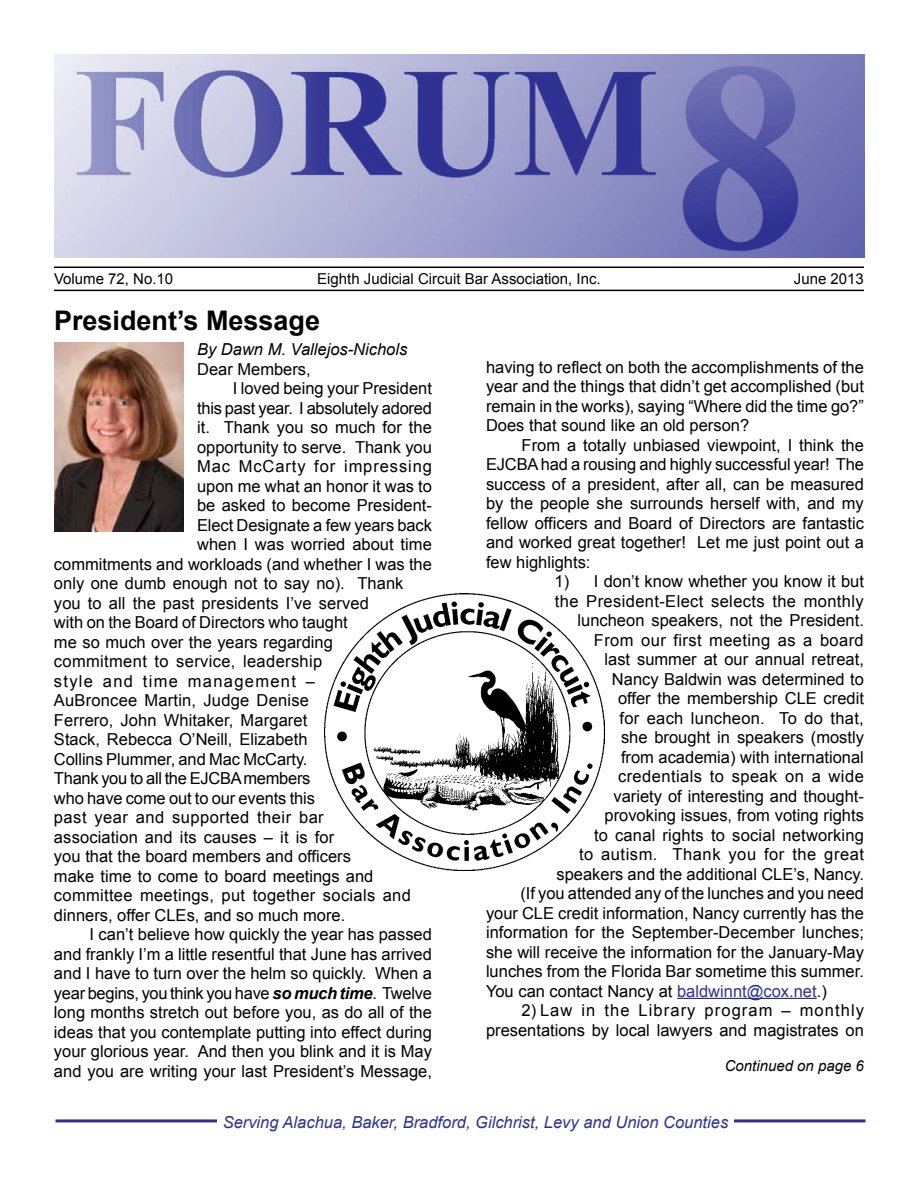
<style>
.page{position:relative;width:918px;height:1188px;background:#fff}
.page>*{position:absolute;margin:0;border:0;box-sizing:border-box;transform-origin:0 0}
.t1{font:700 27px "Arial";color:#000}
.t2{font:16.5px/19.5px "Arial";color:#000;text-align:justify}
.t3{font:16.5px "Arial";letter-spacing:.02em;color:#000}
.t4{font:16.5px "Arial";letter-spacing:.025em;color:#000}
.t5{font:italic 16.5px "Arial";color:#2e3192}
.t6{font:16.5px "Arial";letter-spacing:.03em;color:#000}
.t7{font:16.5px "Arial";letter-spacing:-.02em;color:#000}
.t8{font:italic 16.5px "Arial";color:#000}
.t9{font:16.5px "Arial";letter-spacing:.055em;color:#000}
.t10{font:16.5px "Arial";letter-spacing:.08em;color:#000}
.t11{font:15px "Arial";color:#000}
.t12{font:italic 15px "Arial";color:#000}
.s1{font-weight:700;font-style:italic}
.s2{color:#2e3192}
</style>
<div class="page">
<hr style="left:677px;top:998px;width:140px;height:1px;background:#2e3192">
<hr style="left:56px;top:1119px;width:810px;height:3px;background:#2e3192">
<div style="left:217px;top:1112px;width:517px;height:17px;background:#fff"></div>
<img style="left:55px;top:55px;width:810px;height:202px">
<hr style="left:54px;top:267px;width:810px;height:1px;background:#000">
<hr style="left:54px;top:290px;width:810px;height:1px;background:#000">
<img style="left:324px;top:593px;width:280px;height:277px">
<img style="left:54px;top:342px;width:130px;height:189px">
<p class="t11" style="left:54px;top:269px;width:121px">Volume 72, No.10</p>
<p class="t11" style="left:317px;top:269px;width:285px">Eighth Judicial Circuit Bar Association, Inc.</p>
<p class="t11" style="left:794px;top:269px;width:72px">June 2013</p>
<h1 class="t1" style="left:54px;top:303px;width:268px">President’s Message</h1>
<p class="t8" style="left:197px;top:339px;width:212px">By Dawn M. Vallejos-Nichols</p>
<p class="t2" style="left:197px;top:359px;width:115px">Dear Members,</p>
<p class="t2" style="left:233px;top:379px;width:201px">I loved being your President</p>
<p class="t2" style="left:197px;top:398px;width:236px">this past year. I absolutely adored</p>
<p class="t2" style="left:197px;top:418px;width:236px">it. Thank you so much for the</p>
<p class="t2" style="left:197px;top:437px;width:236px">opportunity to serve. Thank you</p>
<p class="t9" style="left:197px;top:455px;width:236px">Mac McCarty for impressing</p>
<p class="t2" style="left:197px;top:476px;width:236px">upon me what an honor it was to</p>
<p class="t2" style="left:197px;top:496px;width:236px">be asked to become President-</p>
<p class="t2" style="left:197px;top:515px;width:236px">Elect Designate a few years back</p>
<p class="t2" style="left:197px;top:535px;width:236px">when I was worried about time</p>
<p class="t2" style="left:54px;top:554px;width:379px">commitments and workloads (and whether I was the</p>
<p class="t2" style="left:54px;top:574px;width:351px">only one dumb enough not to say no). Thank</p>
<p class="t2" style="left:54px;top:593px;width:317px">you to all the past presidents I’ve served</p>
<p class="t2" style="left:54px;top:613px;width:295px">with on the Board of Directors who taught</p>
<p class="t2" style="left:54px;top:632px;width:280px">me so much over the years regarding</p>
<p class="t3" style="left:54px;top:651px;width:270px">commitment to service, leadership</p>
<p class="t10" style="left:54px;top:670px;width:262px">style and time management –</p>
<p class="t2" style="left:54px;top:691px;width:256px">AuBroncee Martin, Judge Denise</p>
<p class="t2" style="left:54px;top:710px;width:255px">Ferrero, John Whitaker, Margaret</p>
<p class="t2" style="left:54px;top:730px;width:255px">Stack, Rebecca O’Neill, Elizabeth</p>
<p class="t2" style="left:54px;top:749px;width:255px">Collins Plummer, and Mac McCarty.</p>
<p class="t2" style="left:54px;top:769px;width:258px">Thank you to all the EJCBA members</p>
<p class="t2" style="left:54px;top:788px;width:263px">who have come out to our events this</p>
<p class="t6" style="left:54px;top:807px;width:271px">past year and supported their bar</p>
<p class="t2" style="left:54px;top:827px;width:282px">association and its causes – it is for</p>
<p class="t2" style="left:54px;top:847px;width:298px">you that the board members and officers</p>
<p class="t2" style="left:54px;top:866px;width:321px">make time to come to board meetings and</p>
<p class="t3" style="left:54px;top:885px;width:358px">committee meetings, put together socials and</p>
<p class="t2" style="left:54px;top:905px;width:293px">dinners, offer CLEs, and so much more.</p>
<p class="t2" style="left:90px;top:925px;width:344px">I can’t believe how quickly the year has passed</p>
<p class="t2" style="left:54px;top:944px;width:379px">and frankly I’m a little resentful that June has arrived</p>
<p class="t2" style="left:54px;top:964px;width:379px">and I have to turn over the helm so quickly. When a</p>
<p class="t7" style="left:54px;top:982px;width:379px">year begins, you think you have <span class="s1">so much time</span>. Twelve</p>
<p class="t2" style="left:54px;top:1003px;width:379px">long months stretch out before you, as do all of the</p>
<p class="t2" style="left:54px;top:1022px;width:379px">ideas that you contemplate putting into effect during</p>
<p class="t2" style="left:54px;top:1042px;width:379px">your glorious year. And then you blink and it is May</p>
<p class="t2" style="left:54px;top:1061px;width:379px">and you are writing your last President’s Message,</p>
<p class="t2" style="left:486px;top:357px;width:379px">having to reflect on both the accomplishments of the year and the things that didn’t get accomplished (but remain in the works), saying “Where did the time go?” Does that sound like an old person?</p>
<p class="t2" style="left:486px;top:435px;width:379px;text-indent:36px">From a totally unbiased viewpoint, I think the EJCBA had a rousing and highly successful year! The success of a president, after all, can be measured by the people she surrounds herself with, and my fellow officers and Board of Directors are fantastic and worked great together! Let me just point out a few highlights:</p>
<p class="t2" style="left:555px;top:572px;width:311px">1) I don’t know whether you know it but</p>
<p class="t4" style="left:555px;top:590px;width:310px">the President-Elect selects the monthly</p>
<p class="t2" style="left:577px;top:611px;width:288px">luncheon speakers, not the President.</p>
<p class="t4" style="left:594px;top:629px;width:271px">From our first meeting as a board</p>
<p class="t2" style="left:604px;top:650px;width:261px">last summer at our annual retreat,</p>
<p class="t2" style="left:612px;top:669px;width:253px">Nancy Baldwin was determined to</p>
<p class="t2" style="left:618px;top:689px;width:247px">offer the membership CLE credit</p>
<p class="t3" style="left:620px;top:707px;width:246px">for each luncheon. To do that,</p>
<p class="t2" style="left:621px;top:728px;width:245px">she brought in speakers (mostly</p>
<p class="t2" style="left:621px;top:747px;width:244px">from academia) with international</p>
<p class="t4" style="left:618px;top:766px;width:247px">credentials to speak on a wide</p>
<p class="t2" style="left:613px;top:786px;width:252px">variety of interesting and thought-</p>
<p class="t2" style="left:605px;top:806px;width:261px">provoking issues, from voting rights</p>
<p class="t2" style="left:594px;top:825px;width:272px">to canal rights to social networking</p>
<p class="t6" style="left:579px;top:844px;width:287px">to autism. Thank you for the great</p>
<p class="t2" style="left:557px;top:864px;width:309px">speakers and the additional CLE’s, Nancy.</p>
<p class="t2" style="left:521px;top:884px;width:345px">(If you attended any of the lunches and you need</p>
<p class="t2" style="left:486px;top:903px;width:379px">your CLE credit information, Nancy currently has the</p>
<p class="t2" style="left:486px;top:923px;width:380px">information for the September-December lunches;</p>
<p class="t2" style="left:486px;top:942px;width:379px">she will receive the information for the January-May</p>
<p class="t2" style="left:486px;top:962px;width:379px">lunches from the Florida Bar sometime this summer.</p>
<p class="t2" style="left:486px;top:981px;width:342px">You can contact Nancy at <span class="s2">baldwinnt@cox.net</span>.)</p>
<p class="t2" style="left:486px;top:1001px;width:380px;text-align:right">2) Law in the Library program – monthly presentations by local lawyers and magistrates on</p>
<p class="t12" style="left:725px;top:1056px;width:141px">Continued on page 6</p>
<p class="t5" style="left:223px;top:1111px;width:507px">Serving Alachua, Baker, Bradford, Gilchrist, Levy and Union Counties</p>
</div>
